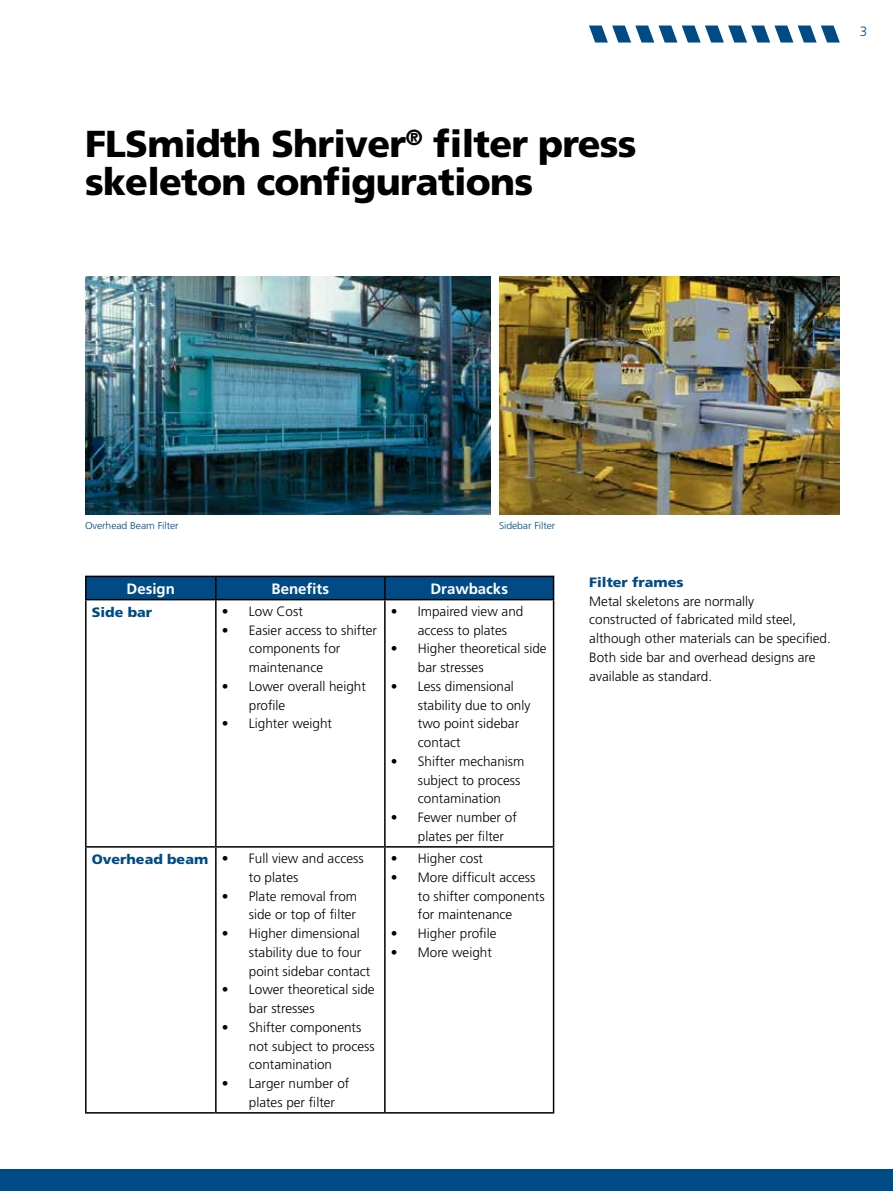
<style>
.page{position:relative;width:893px;height:1191px;background:#fff}
.page>*{position:absolute;margin:0;border:0;box-sizing:border-box;transform-origin:0 0}
.t1{font:900 37.5px/37.5px "Frutiger";letter-spacing:-.02em;color:#000}
.t2{font:700 15px "Frutiger";color:#fff}
.t3{font:300 13.5px/18.8px "Frutiger";color:#000}
.t4{font:900 13.5px "Frutiger";color:#004b85;scale:1.05 1}
.t5{font:300 13.5px "Frutiger";color:#004b85}
.t6{font:300 10.05px "Frutiger";letter-spacing:-.01em;color:#004b85;scale:1.05 1}
.s1{font-weight:300;color:#000}
</style>
<div class="page">
<div style="left:0;top:1169px;width:893px;height:22px;background:#004b85"></div>
<svg style="left:589px;top:26px;width:251px;height:17px"></svg>
<img style="left:85px;top:276px;width:405px;height:238px">
<img style="left:499px;top:276px;width:341px;height:238px">
<hr style="left:85px;top:575px;width:131px;height:2px;background:#000">
<hr style="left:85px;top:577px;width:2px;height:22px;background:#000">
<hr style="left:216px;top:575px;width:169px;height:2px;background:#000">
<hr style="left:385px;top:575px;width:169px;height:2px;background:#000">
<svg style="left:86px;top:576px;width:468px;height:23px;background:#00467c"></svg>
<hr style="left:85px;top:599px;width:131px;height:1px;background:#000">
<hr style="left:85px;top:600px;width:2px;height:246px;background:#000">
<hr style="left:216px;top:599px;width:169px;height:1px;background:#000">
<hr style="left:215px;top:600px;width:2px;height:246px;background:#000">
<hr style="left:385px;top:599px;width:169px;height:1px;background:#000">
<hr style="left:384px;top:600px;width:2px;height:246px;background:#000">
<hr style="left:553px;top:600px;width:1px;height:246px;background:#000">
<hr style="left:85px;top:846px;width:131px;height:1px;background:#000">
<hr style="left:85px;top:847px;width:2px;height:265px;background:#000">
<hr style="left:216px;top:846px;width:169px;height:1px;background:#000">
<hr style="left:215px;top:847px;width:2px;height:265px;background:#000">
<hr style="left:385px;top:846px;width:169px;height:1px;background:#000">
<hr style="left:384px;top:847px;width:2px;height:265px;background:#000">
<hr style="left:553px;top:847px;width:1px;height:265px;background:#000">
<hr style="left:85px;top:1112px;width:131px;height:1px;background:#000">
<hr style="left:216px;top:1112px;width:169px;height:1px;background:#000">
<hr style="left:385px;top:1112px;width:169px;height:1px;background:#000">
<h1 class="t1" style="left:85px;top:125px;width:553px">FLSmidth Shriver<sup>®</sup> filter press skeleton configurations</h1>
<p class="t5" style="left:860px;top:23px;width:9px">3</p>
<p class="t6" style="left:85px;top:519px;width:91px">Overhead Beam Filter</p>
<p class="t6" style="left:499px;top:519px;width:55px">Sidebar Filter</p>
<p class="t2" style="left:127px;top:579px;width:50px">Design</p>
<p class="t2" style="left:272px;top:579px;width:59px">Benefits</p>
<p class="t2" style="left:430px;top:579px;width:79px">Drawbacks</p>
<p class="t4" style="left:92px;top:604px;width:59px">Side bar</p>
<p class="t3" style="left:222px;top:602px;width:83px">• Low Cost</p>
<p class="t3" style="left:249px;top:620px;width:130px;text-indent:-27px">• Easier access to shifter components for maintenance</p>
<p class="t3" style="left:249px;top:677px;width:119px;text-indent:-27px">• Lower overall height profile</p>
<p class="t3" style="left:222px;top:714px;width:112px">• Lighter weight</p>
<p class="t3" style="left:418px;top:602px;width:107px;text-indent:-27px">• Impaired view and access to plates</p>
<p class="t3" style="left:418px;top:639px;width:130px;text-indent:-27px">• Higher theoretical side bar stresses</p>
<p class="t3" style="left:418px;top:677px;width:114px;text-indent:-27px">• Less dimensional stability due to only two point sidebar contact</p>
<p class="t3" style="left:418px;top:752px;width:108px;text-indent:-27px">• Shifter mechanism subject to process contamination</p>
<p class="t3" style="left:418px;top:808px;width:101px;text-indent:-27px">• Fewer number of plates per filter</p>
<p class="t4" style="left:92px;top:851px;width:132px">Overhead beam <span class="s1">•</span></p>
<p class="t3" style="left:249px;top:849px;width:116px">Full view and access to plates</p>
<p class="t3" style="left:222px;top:886px;width:137px;text-align:right">• Plate removal from side or top of filter</p>
<p class="t3" style="left:249px;top:924px;width:123px;text-indent:-27px">• Higher dimensional stability due to four point sidebar contact</p>
<p class="t3" style="left:249px;top:980px;width:127px;text-indent:-27px">• Lower theoretical side bar stresses</p>
<p class="t3" style="left:249px;top:1018px;width:127px;text-indent:-27px">• Shifter components not subject to process contamination</p>
<p class="t3" style="left:249px;top:1074px;width:102px;text-indent:-27px">• Larger number of plates per filter</p>
<p class="t3" style="left:391px;top:849px;width:94px">• Higher cost</p>
<p class="t3" style="left:418px;top:868px;width:128px;text-indent:-27px">• More difficult access to shifter components for maintenance</p>
<p class="t3" style="left:391px;top:924px;width:107px">• Higher profile</p>
<p class="t3" style="left:391px;top:943px;width:103px">• More weight</p>
<p class="t4" style="left:589px;top:574px;width:91px">Filter frames</p>
<p class="t3" style="left:589px;top:592px;width:243px">Metal skeletons are normally<br>constructed of fabricated mild steel, although other materials can be specified.<br>Both side bar and overhead designs are available as standard.</p>
</div>
